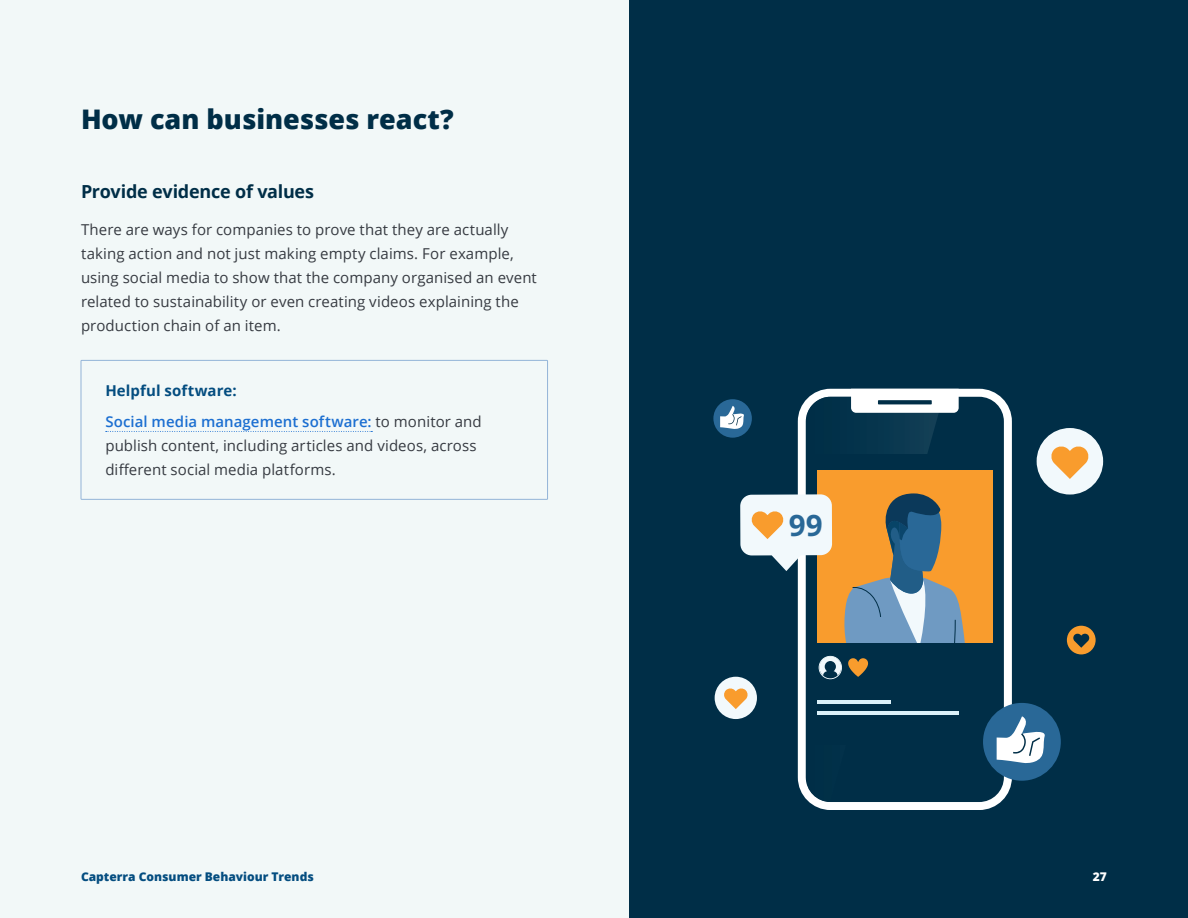
<style>
.page{position:relative;width:1188px;height:918px;background:#fff}
.page>*{position:absolute;margin:0;border:0;box-sizing:border-box;transform-origin:0 0}
.t1{font:700 29.55px "Open Sans";color:#296897}
.t2{font:800 27px "Open Sans";color:#002e47}
.t3{font:700 18px "Open Sans";letter-spacing:-.015em;color:#002e47}
.t4{font:15px/24px "Open Sans";letter-spacing:.005em;color:#363a41}
.t5{font:600 15px/30.8px "Open Sans";letter-spacing:.005em;color:#1c6fd1}
.t6{font:800 12px "Open Sans";color:#044d80}
.t7{font:800 12px "Open Sans";color:#fff}
.s1{font-weight:700;color:#044d80}
.s2{font-weight:400;color:#363a41}
</style>
<div class="page">
<div style="left:629px;top:0;width:559px;height:918px;background:#002e47"></div>
<div style="left:0;top:0;width:629px;height:918px;background:#f2f8f8"></div>
<svg style="left:106px;top:431px;width:266px;height:1px"></svg>
<div style="left:81px;top:360px;width:467px;height:140px;border:1px solid #93b4d8"></div>
<div style="left:798px;top:389px;width:214px;height:421px;background:#fff;border-radius:33px"></div>
<div style="left:806px;top:397px;width:198px;height:405px;background:#002e47;border-radius:25px"></div>
<img style="left:805px;top:400px;width:1px;height:399px">
<img style="left:806px;top:397px;width:133px;height:405px">
<svg style="left:851px;top:396px;width:108px;height:17px;background:#f5f7f8"></svg>
<svg style="left:878px;top:400px;width:54px;height:4px"></svg>
<div style="left:807px;top:454px;width:196px;height:291px;background:#002e47"></div>
<div style="left:1037px;top:428px;width:66px;height:67px;background:#f2f9fc;border-radius:50%"></div>
<svg style="left:1051px;top:446px;width:38px;height:33px"></svg>
<div style="left:715px;top:677px;width:42px;height:42px;background:#f2f9fc;border-radius:50%"></div>
<svg style="left:724px;top:688px;width:24px;height:21px"></svg>
<div style="left:1067px;top:626px;width:29px;height:28px;background:#f99c2d;border-radius:50%"></div>
<svg style="left:1073px;top:633px;width:17px;height:15px"></svg>
<div style="left:713px;top:399px;width:39px;height:39px;background:#296897;border-radius:50%"></div>
<svg style="left:720px;top:406px;width:24px;height:23px"></svg>
<div style="left:983px;top:703px;width:78px;height:78px;background:#296897;border-radius:50%"></div>
<svg style="left:997px;top:716px;width:48px;height:47px"></svg>
<hr style="left:817px;top:711px;width:141px;height:3px;background:#dbf1f9">
<hr style="left:817px;top:700px;width:74px;height:4px;background:#dbf1f9">
<svg style="left:848px;top:658px;width:20px;height:19px"></svg>
<svg style="left:819px;top:656px;width:23px;height:23px"></svg>
<div style="left:817px;top:470px;width:176px;height:172px;background:#f99c2d"></div>
<svg style="left:740px;top:494px;width:92px;height:77px"></svg>
<svg style="left:844px;top:493px;width:121px;height:149px"></svg>
<h2 class="t2" style="left:81px;top:99px;width:374px">How can businesses react?</h2>
<p class="t3" style="left:81px;top:178px;width:235px">Provide evidence of values</p>
<p class="t4" style="left:81px;top:217px;width:457px">There are ways for companies to prove that they are actually taking action and not just making empty claims. For example, using social media to show that the company organised an event related to sustainability or even creating videos explaining the production chain of an item.</p>
<p class="t5" style="left:105px;top:375px;width:378px"><span class="s1">Helpful software:<br></span>Social media management software: <span class="s2">to monitor and</span></p>
<p class="t4" style="left:105px;top:433px;width:373px">publish content, including articles and videos, across different social media platforms.</p>
<h1 class="t1" style="left:780px;top:491px;width:35px">99</h1>
<h1 class="t1" style="left:789px;top:504px;width:35px">99</h1>
<p class="t6" style="left:81px;top:867px;width:234px">Capterra Consumer Behaviour Trends</p>
<p class="t7" style="left:1093px;top:867px;width:16px">27</p>
</div>
